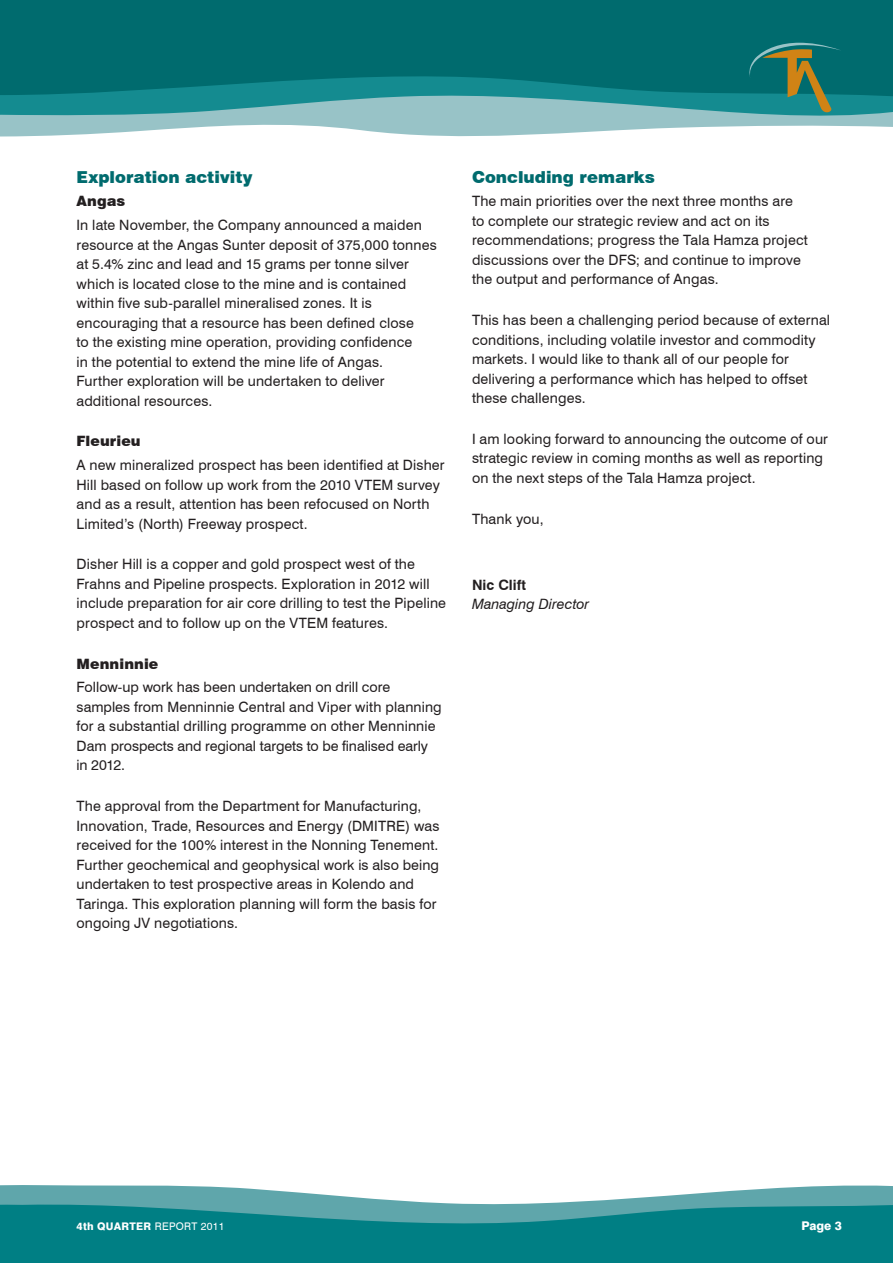
<style>
.page{position:relative;width:893px;height:1263px;background:#fff}
.page>*{position:absolute;margin:0;border:0;box-sizing:border-box;transform-origin:0 0}
.t1{font:900 16.5px "Swiss 721 BT";color:#006b6e}
.t2{font:14.25px/19.5px "Swiss 721 BT";letter-spacing:.01em;color:#231f20}
.t3{font:900 14.25px "Swiss 721 BT";letter-spacing:.005em;color:#231f20}
.t4{font:italic 14.25px "Swiss 721 BT";color:#231f20}
.t5{font:700 14.25px "Swiss 721 BT";color:#231f20}
.t6{font:800 12px "Swiss 721 BT";color:#fff}
.t7{font:800 10.5px "Swiss 721 BT";letter-spacing:.025em;color:#fff}
.t8{font:10.5px "Swiss 721 BT";color:#fff}
.s1{font-weight:400}
</style>
<div class="page">
<svg style="left:0;top:120px;width:893px;height:17px;fill:#98c3c7"></svg>
<svg style="left:0;top:97px;width:893px;height:23px;background:#62acb0"></svg>
<svg style="left:0;top:0;width:893px;height:97px;background:#026e71"></svg>
<svg style="left:748px;top:43px;width:93px;height:70px;background:#307a68"></svg>
<svg style="left:0;top:1185px;width:893px;height:16px;fill:#5fa6ab"></svg>
<svg style="left:0;top:1201px;width:893px;height:62px;background:#13868b"></svg>
<p class="t1" style="left:77px;top:167px;width:177px">Exploration activity</p>
<p class="t3" style="left:77px;top:193px;width:50px">Angas</p>
<p class="t2" style="left:77px;top:215px;width:362px">In late November, the Company announced a maiden resource at the Angas Sunter deposit of 375,000 tonnes at 5.4% zinc and lead and 15 grams per tonne silver which is located close to the mine and is contained within five sub-parallel mineralised zones. It is encouraging that a resource has been defined close<br>to the existing mine operation, providing confidence<br>in the potential to extend the mine life of Angas.<br>Further exploration will be undertaken to deliver additional resources.</p>
<p class="t3" style="left:77px;top:433px;width:66px">Fleurieu</p>
<p class="t2" style="left:77px;top:455px;width:370px">A new mineralized prospect has been identified at Disher Hill based on follow up work from the 2010 VTEM survey and as a result, attention has been refocused on North Limited’s (North) Freeway prospect.</p>
<p class="t2" style="left:77px;top:554px;width:371px">Disher Hill is a copper and gold prospect west of the Frahns and Pipeline prospects. Exploration in 2012 will include preparation for air core drilling to test the Pipeline prospect and to follow up on the VTEM features.</p>
<p class="t3" style="left:77px;top:655px;width:83px">Menninnie</p>
<p class="t2" style="left:77px;top:677px;width:367px">Follow-up work has been undertaken on drill core samples from Menninnie Central and Viper with planning for a substantial drilling programme on other Menninnie Dam prospects and regional targets to be finalised early in 2012.</p>
<p class="t2" style="left:77px;top:796px;width:365px">The approval from the Department for Manufacturing, Innovation, Trade, Resources and Energy (DMITRE) was received for the 100% interest in the Nonning Tenement.<br>Further geochemical and geophysical work is also being undertaken to test prospective areas in Kolendo and Taringa. This exploration planning will form the basis for ongoing JV negotiations.</p>
<p class="t1" style="left:472px;top:167px;width:184px">Concluding remarks</p>
<p class="t2" style="left:472px;top:191px;width:337px">The main priorities over the next three months are to complete our strategic review and act on its recommendations; progress the Tala Hamza project discussions over the DFS; and continue to improve the output and performance of Angas.</p>
<p class="t2" style="left:472px;top:310px;width:360px">This has been a challenging period because of external conditions, including volatile investor and commodity markets. I would like to thank all of our people for delivering a performance which has helped to offset these challenges.</p>
<p class="t2" style="left:472px;top:429px;width:357px">I am looking forward to announcing the outcome of our strategic review in coming months as well as reporting on the next steps of the Tala Hamza project.</p>
<p class="t2" style="left:472px;top:509px;width:73px">Thank you,</p>
<p class="t5" style="left:472px;top:576px;width:55px">Nic Clift</p>
<p class="t4" style="left:472px;top:596px;width:119px">Managing Director</p>
<p class="t7" style="left:77px;top:1220px;width:94px">4TH QUARTER <span class="s1">Report</span></p>
<p class="t8" style="left:201px;top:1220px;width:25px">2011</p>
<p class="t6" style="left:801px;top:1219px;width:42px">PAGE 3</p>
</div>
